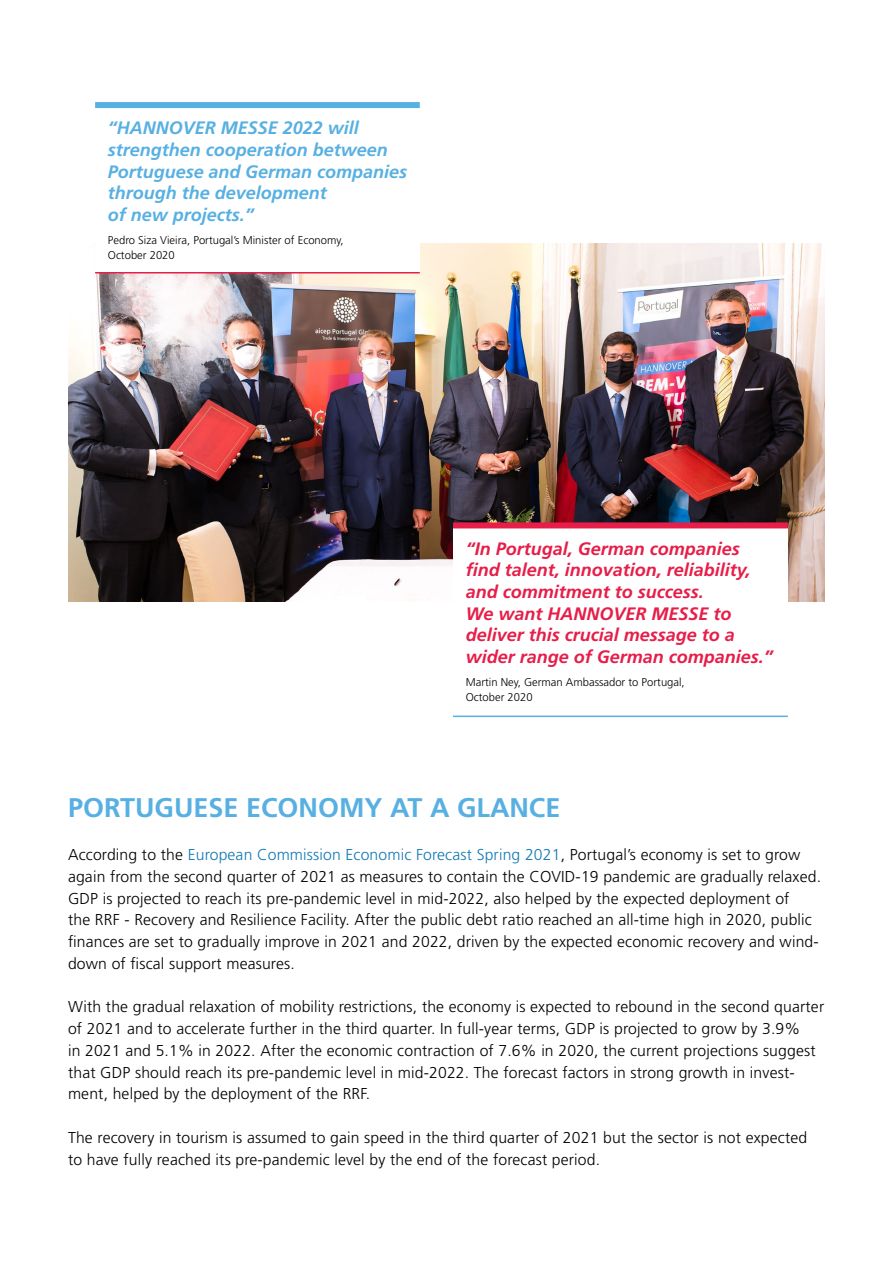
<style>
.page{position:relative;width:893px;height:1263px;background:#fff}
.page>*{position:absolute;margin:0;border:0;box-sizing:border-box;transform-origin:0 0}
.t1{font:700 27px "Frutiger LT Std";color:#58b0e2}
.t2{font:italic 700 18px/21.6px "Frutiger LT Std";color:#e61e49}
.t3{font:italic 700 18px/21.6px "Frutiger LT Std";color:#58b0e2}
.t4{font:300 15.75px/21.8px "Frutiger LT Std";letter-spacing:.01em;color:#000}
.t5{font:300 11.25px/15px "Frutiger LT Std";color:#000}
.s1{color:#1179b3}
</style>
<div class="page">
<img style="left:68px;top:243px;width:757px;height:359px">
<div style="left:95px;top:108px;width:325px;height:164px;background:#fff"></div>
<div style="left:453px;top:528px;width:335px;height:187px;background:#fff"></div>
<hr style="left:95px;top:272px;width:325px;height:1px;background:#e61e49">
<hr style="left:453px;top:715px;width:335px;height:2px;background:#58b0e2">
<div style="left:95px;top:102px;width:325px;height:6px;background:#58b0e2"></div>
<div style="left:453px;top:522px;width:335px;height:6px;background:#e61e49"></div>
<p class="t3" style="left:108px;top:117px;width:301px">“HANNOVER MESSE 2022 will strengthen cooperation between<br>Portuguese and German companies through the development<br>of new projects.”</p>
<p class="t5" style="left:108px;top:233px;width:237px">Pedro Siza Vieira, Portugal’s Minister of Economy,<br>October 2020</p>
<p class="t2" style="left:466px;top:538px;width:309px">“In Portugal, German companies find talent, innovation, reliability, and commitment to success.<br>We want HANNOVER MESSE to deliver this crucial message to a wider range of German companies.”</p>
<p class="t5" style="left:466px;top:675px;width:220px">Martin Ney, German Ambassador to Portugal,<br>October 2020</p>
<h1 class="t1" style="left:68px;top:791px;width:494px">PORTUGUESE ECONOMY AT A GLANCE</h1>
<p class="t4" style="left:68px;top:844px;width:754px">According to the <span class="s1">European Commission Economic Forecast Spring 2021</span>, Portugal’s economy is set to grow again from the second quarter of 2021 as measures to contain the COVID-19 pandemic are gradually relaxed.<br>GDP is projected to reach its pre-pandemic level in mid-2022, also helped by the expected deployment of<br>the RRF - Recovery and Resilience Facility. After the public debt ratio reached an all-time high in 2020, public finances are set to gradually improve in 2021 and 2022, driven by the expected economic recovery and wind&shy;down of fiscal support measures.</p>
<p class="t4" style="left:68px;top:996px;width:758px">With the gradual relaxation of mobility restrictions, the economy is expected to rebound in the second quarter of 2021 and to accelerate further in the third quarter. In full-year terms, GDP is projected to grow by 3.9%<br>in 2021 and 5.1% in 2022. After the economic contraction of 7.6% in 2020, the current projections suggest that GDP should reach its pre-pandemic level in mid-2022. The forecast factors in strong growth in invest&shy;ment, helped by the deployment of the RRF.</p>
<p class="t4" style="left:68px;top:1127px;width:741px">The recovery in tourism is assumed to gain speed in the third quarter of 2021 but the sector is not expected to have fully reached its pre-pandemic level by the end of the forecast period.</p>
</div>
